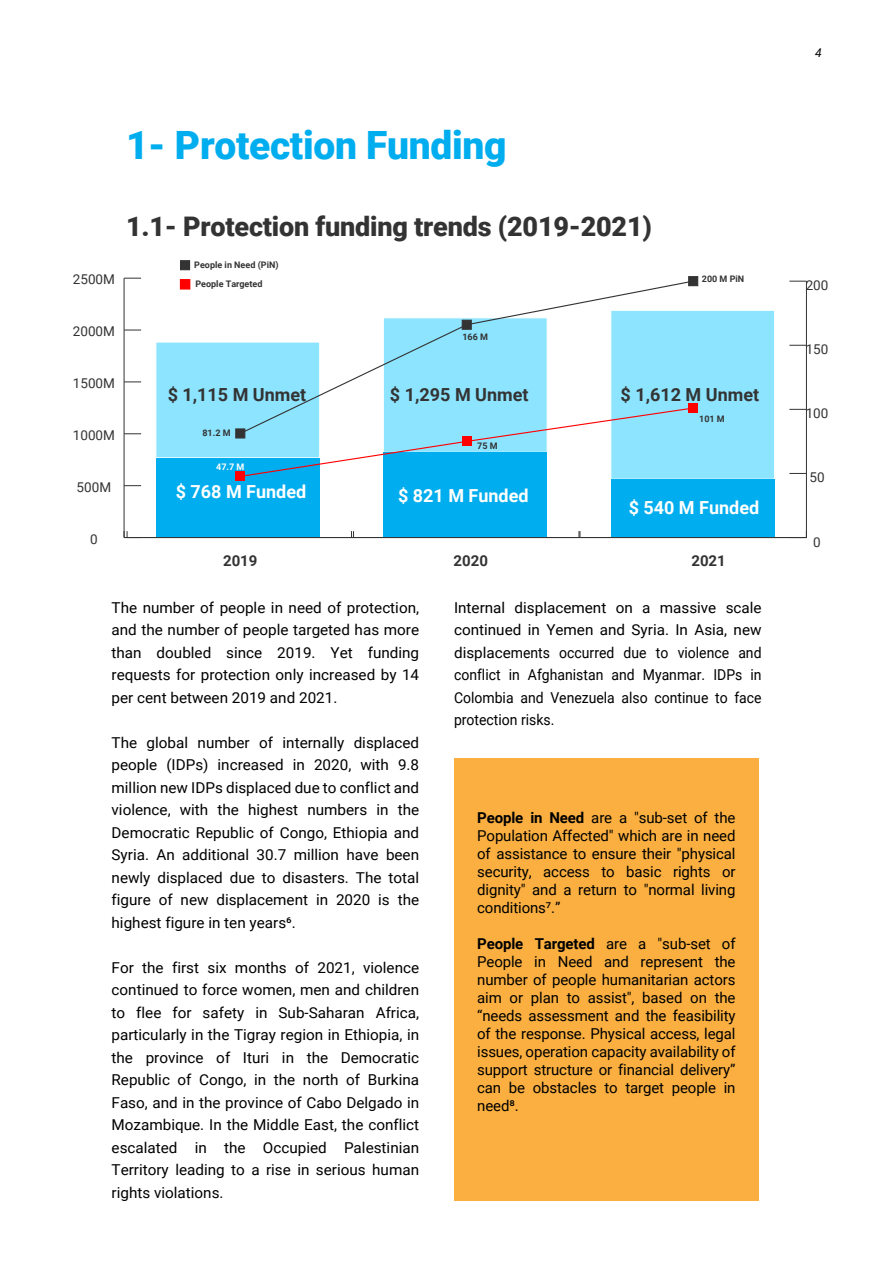
<style>
.page{position:relative;width:893px;height:1263px;background:#fff}
.page>*{position:absolute;margin:0;border:0;box-sizing:border-box;transform-origin:0 0}
.t1{font:900 39px "Roboto";letter-spacing:-.01em;color:#00adee}
.t2{font:900 27px "Roboto";letter-spacing:-.01em;color:#333}
.t3{font:700 18px "Roboto";color:#333}
.t4{font:700 18px "Roboto";color:#fff}
.t5{font:15px/22.5px "Roboto";color:#000;text-align:justify}
.t6{font:700 15px "Roboto";color:#333}
.t7{font:13.5px "Roboto";color:#333}
.t8{font:italic 12px "Roboto";color:#000}
.t9{font:700 9px/18.6px "Roboto";color:#333}
.t10{font:700 9px "Roboto";color:#fff}
.s1{font-weight:700}
</style>
<div class="page">
<hr style="left:124px;top:278px;width:1px;height:259px;background:#333">
<svg style="left:124px;top:485px;width:17px;height:1px"></svg>
<svg style="left:124px;top:433px;width:17px;height:1px"></svg>
<svg style="left:124px;top:382px;width:17px;height:1px"></svg>
<svg style="left:124px;top:330px;width:17px;height:1px"></svg>
<svg style="left:124px;top:278px;width:17px;height:1px"></svg>
<div style="left:156px;top:342px;width:164px;height:116px;background:#8de4ff;border:1px solid #fff"></div>
<div style="left:611px;top:310px;width:164px;height:169px;background:#8de4ff;border:1px solid #fff"></div>
<div style="left:156px;top:458px;width:164px;height:79px;background:#00adee"></div>
<div style="left:383px;top:452px;width:164px;height:85px;background:#00adee"></div>
<div style="left:611px;top:479px;width:164px;height:58px;background:#00adee"></div>
<div style="left:454px;top:758px;width:305px;height:443px;background:#faaf40"></div>
<hr style="left:127px;top:537px;width:679px;height:1px;background:#333">
<svg style="left:124px;top:531px;width:4px;height:7px"></svg>
<svg style="left:351px;top:531px;width:3px;height:6px"></svg>
<svg style="left:579px;top:531px;width:2px;height:6px"></svg>
<hr style="left:806px;top:281px;width:1px;height:256px;background:#333">
<svg style="left:789px;top:473px;width:17px;height:1px"></svg>
<svg style="left:789px;top:409px;width:17px;height:1px"></svg>
<svg style="left:789px;top:345px;width:17px;height:1px"></svg>
<svg style="left:789px;top:281px;width:17px;height:1px"></svg>
<svg style="left:239px;top:281px;width:455px;height:197px"></svg>
<div style="left:236px;top:472px;width:9px;height:9px;background:#f00"></div>
<div style="left:180px;top:279px;width:10px;height:11px;background:#f00;border:2px solid #f00"></div>
<div style="left:462px;top:437px;width:9px;height:9px;background:#f00"></div>
<div style="left:689px;top:404px;width:9px;height:9px;background:#f00"></div>
<div style="left:235px;top:428px;width:10px;height:10px;background:#333;border:1px solid #333"></div>
<div style="left:180px;top:260px;width:10px;height:10px;background:#333;border:1px solid #333"></div>
<div style="left:462px;top:320px;width:10px;height:10px;background:#333;border:1px solid #333"></div>
<div style="left:688px;top:276px;width:10px;height:10px;background:#333;border:1px solid #333"></div>
<h1 class="t1" style="left:126px;top:117px;width:382px">1- Protection Funding</h1>
<p class="t7" style="left:73px;top:270px;width:44px">2500M</p>
<h2 class="t2" style="left:126px;top:208px;width:527px">1.1- Protection funding trends (2019-2021)</h2>
<p class="t9" style="left:194px;top:255px;width:86px">People in Need (PiN)<br>People Targeted</p>
<p class="t7" style="left:73px;top:322px;width:44px">2000M</p>
<p class="t9" style="left:462px;top:327px;width:27px">166 M</p>
<p class="t9" style="left:702px;top:270px;width:44px">200 M PiN</p>
<p class="t7" style="left:73px;top:374px;width:44px">1500M</p>
<p class="t7" style="left:73px;top:426px;width:44px">1000M</p>
<p class="t7" style="left:77px;top:477px;width:36px">500M</p>
<p class="t7" style="left:90px;top:529px;width:9px">0</p>
<p class="t3" style="left:168px;top:382px;width:140px">$ 1,115 M Unmet</p>
<p class="t9" style="left:202px;top:423px;width:30px">81.2 M</p>
<p class="t10" style="left:216px;top:460px;width:30px">47.7 M</p>
<p class="t4" style="left:176px;top:479px;width:132px">$ 768 M Funded</p>
<p class="t3" style="left:390px;top:382px;width:140px">$ 1,295 M Unmet</p>
<p class="t9" style="left:477px;top:437px;width:22px">75 M</p>
<p class="t4" style="left:398px;top:483px;width:132px">$ 821 M Funded</p>
<p class="t3" style="left:621px;top:382px;width:140px">$ 1,612 M Unmet</p>
<p class="t9" style="left:699px;top:409px;width:27px">101 M</p>
<p class="t4" style="left:629px;top:495px;width:132px">$ 540 M Funded</p>
<p class="t6" style="left:223px;top:550px;width:36px">2019</p>
<p class="t6" style="left:454px;top:550px;width:36px">2020</p>
<p class="t6" style="left:691px;top:550px;width:36px">2021</p>
<p class="t5" style="left:112px;top:595px;width:309px">The number of people in need of protection, and the number of people targeted has more than doubled since 2019. Yet funding requests for protection only increased by 14 per cent between 2019 and 2021.</p>
<p class="t5" style="left:112px;top:730px;width:309px">The global number of internally displaced people (IDPs) increased in 2020, with 9.8 million new IDPs displaced due to conflict and violence, with the highest numbers in the Democratic Republic of Congo, Ethiopia and Syria. An additional 30.7 million have been newly displaced due to disasters. The total figure of new displacement in 2020 is the highest figure in ten years6.</p>
<p class="t5" style="left:112px;top:955px;width:309px">For the first six months of 2021, violence continued to force women, men and children to flee for safety in Sub-Saharan Africa, particularly in the Tigray region in Ethiopia, in the province of Ituri in the Democratic Republic of Congo, in the north of Burkina Faso, and in the province of Cabo Delgado in Mozambique. In the Middle East, the conflict escalated in the Occupied Palestinian Territory leading to a rise in serious human rights violations.</p>
<p class="t5" style="left:454px;top:595px;width:309px">Internal displacement on a massive scale continued in Yemen and Syria. In Asia, new displacements occurred due to violence and conflict in Afghanistan and Myanmar. IDPs in Colombia and Venezuela also continue to face protection risks.</p>
<p class="t5" style="left:477px;top:808px;width:260px;line-height:18px"><span class="s1">People in Need</span> are a "sub-set of the Population Affected" which are in need of assistance to ensure their "physical security, access to basic rights or dignity" and a return to "normal living conditions7.”</p>
<p class="t5" style="left:477px;top:934px;width:260px;line-height:18px"><span class="s1">People Targeted</span> are a "sub-set of People in Need and represent the number of people humanitarian actors aim or plan to assist", based on the “needs assessment and the feasibility of the response. Physical access, legal issues, operation capacity availability of support structure or financial delivery” can be obstacles to target people in need8.</p>
<p class="t8" style="left:815px;top:45px;width:8px">4</p>
<p class="t7" style="left:806px;top:276px;width:24px">200</p>
<p class="t7" style="left:806px;top:340px;width:24px">150</p>
<p class="t7" style="left:806px;top:404px;width:24px">100</p>
<p class="t7" style="left:809px;top:468px;width:17px">50</p>
<p class="t7" style="left:813px;top:532px;width:9px">0</p>
</div>
